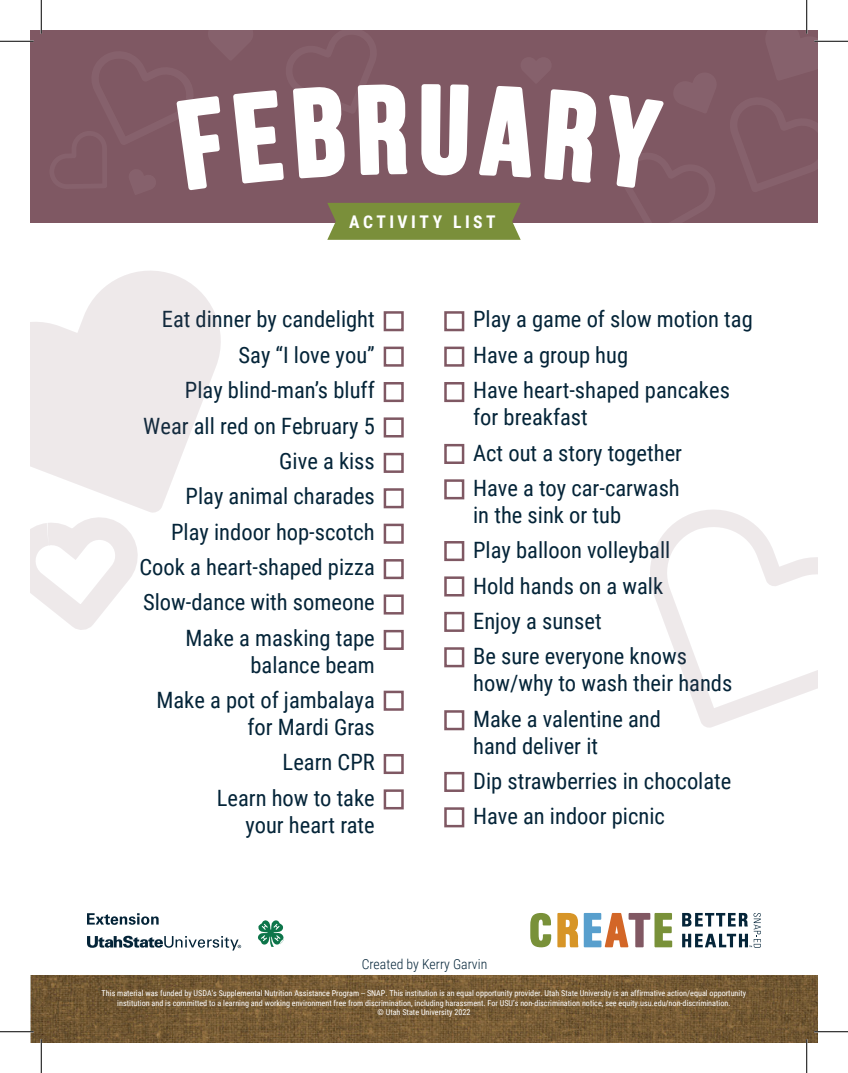
<style>
.page{position:relative;width:848px;height:1073px;background:#fff}
.page>*{position:absolute;margin:0;border:0;box-sizing:border-box;transform-origin:0 0}
.t1{font:22.5px/35.4px "Roboto Condensed";color:#042438}
.t2{font:700 17.5px "Roboto Condensed";letter-spacing:.2em;color:#fff}
.t3{font:300 13.75px "Roboto Condensed";color:#042438}
.t4{font:8.12px/9.8px "Roboto Condensed";color:#fff;text-align:center}
</style>
<div class="page">
<div style="left:30px;top:30px;width:788px;height:192px;background:#7f5863"></div>
<div style="left:444px;top:311px;width:20px;height:20px;border:2px solid #7f5863"></div>
<div style="left:444px;top:346px;width:20px;height:21px;border:2px solid #7f5863"></div>
<div style="left:444px;top:382px;width:20px;height:20px;border:2px solid #7f5863"></div>
<div style="left:444px;top:444px;width:20px;height:20px;border:2px solid #7f5863"></div>
<div style="left:444px;top:479px;width:20px;height:20px;border:2px solid #7f5863"></div>
<div style="left:444px;top:541px;width:20px;height:20px;border:2px solid #7f5863"></div>
<div style="left:444px;top:576px;width:20px;height:20px;border:2px solid #7f5863"></div>
<div style="left:444px;top:612px;width:20px;height:20px;border:2px solid #7f5863"></div>
<div style="left:444px;top:647px;width:20px;height:20px;border:2px solid #7f5863"></div>
<div style="left:444px;top:710px;width:20px;height:20px;border:2px solid #7f5863"></div>
<div style="left:444px;top:772px;width:20px;height:20px;border:2px solid #7f5863"></div>
<div style="left:444px;top:807px;width:20px;height:20px;border:2px solid #7f5863"></div>
<svg style="left:383px;top:325px;width:21px;height:485px"></svg>
<svg style="left:650px;top:510px;width:168px;height:217px"></svg>
<svg style="left:605px;top:94px;width:111px;height:129px"></svg>
<svg style="left:30px;top:517px;width:108px;height:113px"></svg>
<svg style="left:30px;top:322px;width:191px;height:190px;fill:#eee9ea"></svg>
<svg style="left:49px;top:84px;width:548px;height:241px"></svg>
<img style="left:30px;top:975px;width:788px;height:67px">
<svg style="left:87px;top:913px;width:72px;height:11px"></svg>
<svg style="left:258px;top:920px;width:26px;height:26px"></svg>
<svg style="left:87px;top:935px;width:154px;height:15px"></svg>
<svg style="left:530px;top:913px;width:21px;height:34px"></svg>
<svg style="left:557px;top:913px;width:115px;height:34px"></svg>
<svg style="left:682px;top:912px;width:78px;height:36px"></svg>
<hr style="left:0;top:40px;width:34px;height:2px;background:#fff">
<hr style="left:814px;top:40px;width:34px;height:2px;background:#fff">
<hr style="left:0;top:1030px;width:34px;height:2px;background:#fff">
<hr style="left:814px;top:1030px;width:34px;height:2px;background:#fff">
<hr style="left:40px;top:0;width:2px;height:34px;background:#fff">
<hr style="left:40px;top:1039px;width:2px;height:33px;background:#fff">
<hr style="left:805px;top:0;width:2px;height:34px;background:#fff">
<hr style="left:805px;top:1039px;width:2px;height:33px;background:#fff">
<hr style="left:0;top:41px;width:34px;height:1px;background:#000">
<hr style="left:814px;top:41px;width:34px;height:1px;background:#000">
<hr style="left:0;top:1031px;width:34px;height:1px;background:#000">
<hr style="left:814px;top:1031px;width:34px;height:1px;background:#000">
<hr style="left:41px;top:0;width:1px;height:34px;background:#000">
<hr style="left:41px;top:1039px;width:1px;height:33px;background:#000">
<hr style="left:806px;top:0;width:1px;height:34px;background:#000">
<hr style="left:806px;top:1039px;width:1px;height:33px;background:#000">
<p class="t2" style="left:349px;top:209px;width:148px">ACTIVITY LIST</p>
<p class="t1" style="left:139px;top:301px;width:237px;text-align:right">Eat dinner by candelight<br>Say “I love you”<br>Play blind-man’s bluff<br>Wear all red on February 5<br>Give a kiss<br>Play animal charades<br>Play indoor hop-scotch<br>Cook a heart-shaped pizza<br>Slow-dance with someone<br>Make a masking tape</p>
<p class="t1" style="left:156px;top:646px;width:220px;text-align:right">balance beam<br>Make a pot of jambalaya</p>
<p class="t1" style="left:217px;top:708px;width:159px;text-align:right">for Mardi Gras<br>Learn CPR<br>Learn how to take</p>
<p class="t1" style="left:245px;top:806px;width:131px">your heart rate</p>
<p class="t1" style="left:473px;top:301px;width:281px">Play a game of slow motion tag<br>Have a group hug<br>Have heart-shaped pancakes</p>
<p class="t1" style="left:473px;top:398px;width:210px">for breakfast<br>Act out a story together<br>Have a toy car-carwash</p>
<p class="t1" style="left:473px;top:496px;width:215px">in the sink or tub<br>Play balloon volleyball<br>Hold hands on a walk<br>Enjoy a sunset<br>Be sure everyone knows</p>
<p class="t1" style="left:473px;top:664px;width:261px">how/why to wash their hands<br>Make a valentine and</p>
<p class="t1" style="left:473px;top:727px;width:260px">hand deliver it<br>Dip strawberries in chocolate<br>Have an indoor picnic</p>
<p class="t3" style="left:362px;top:954px;width:127px">Created by Kerry Garvin</p>
<p class="t4" style="left:102px;top:987px;width:646px">This material was funded by USDA's Supplemental Nutrition Assistance Program -- SNAP. This institution is an equal opportunity provider. Utah State University is an affirmative action/equal opportunity institution and is committed to a learning and working environment free from discrimination, including harassment. For USU’s non-discrimination notice, see equity.usu.edu/non-discrimination.<br>© Utah State University 2022</p>
</div>
